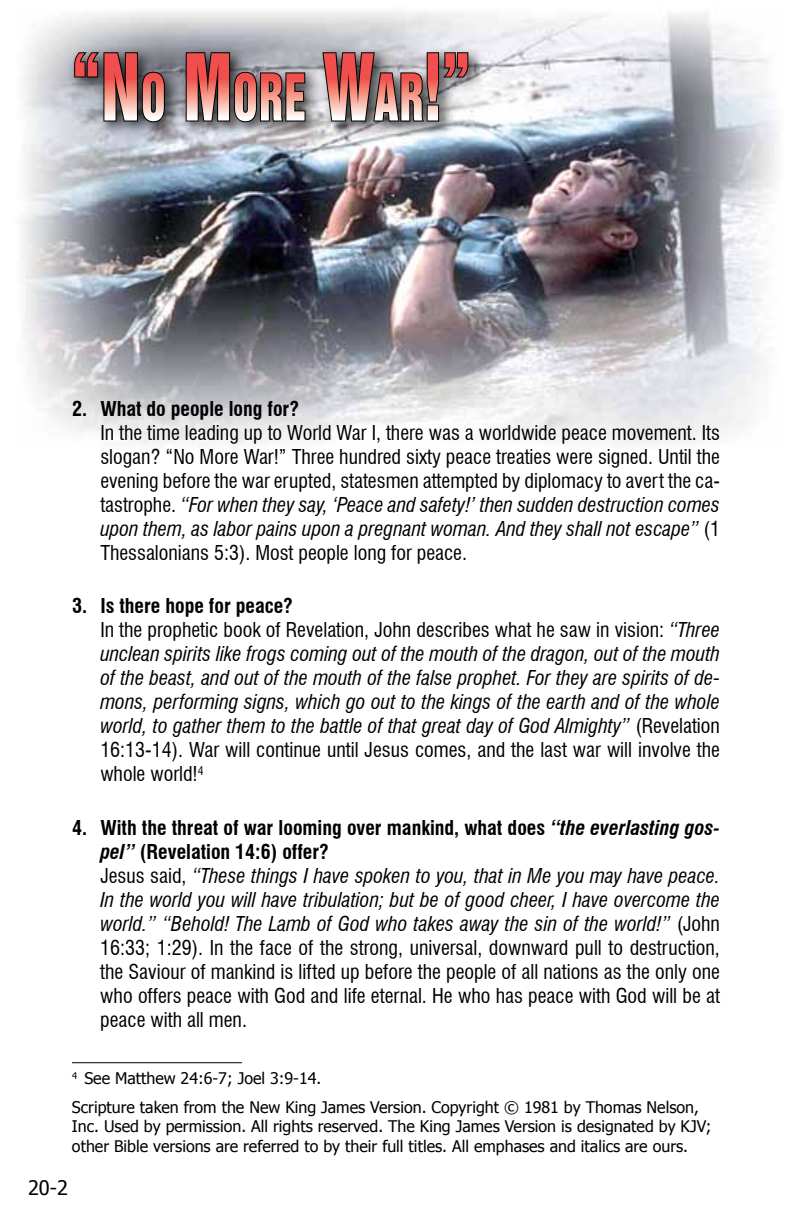
<style>
.page{position:relative;width:792px;height:1224px;background:#fff}
.page>*{position:absolute;margin:0;border:0;box-sizing:border-box;transform-origin:0 0}
.t1{font:84px "Swiss 921 BT Regular A";color:#fff;scale:.75 1}
.t2{font:condensed 20px/24px "Swiss 721 BT";color:#000;text-align:justify}
.t3{font:italic condensed 20px/24px "Swiss 721 BT";color:#000}
.t4{font:700 condensed 20px "Swiss 721 BT";color:#000}
.t5{font:20px "Tahoma";color:#000}
.t6{font:16px/28.8px "Tahoma";color:#000}
.s1{font-size:58.8px}
.s2{font-style:italic}
.s3{font-weight:700;font-style:normal}
.s4{font-style:normal}
.s5{font-weight:700}
.s6{font-weight:700;font-style:italic}
</style>
<div class="page">
<img style="left:21px;top:12px;width:757px;height:434px">
<hr style="left:72px;top:1062px;width:170px;height:1px;background:#000">
<div style="left:68px;top:45px;width:418px;height:94px;background:#000;opacity:.75"></div>
<svg style="left:73px;top:18px;width:93px;height:147px;background:#8b8d92"></svg>
<svg style="left:185px;top:12px;width:122px;height:123px;background:#7f8084"></svg>
<svg style="left:321px;top:18px;width:149px;height:130px;background:#9a9b9e"></svg>
<h1 class="t1" style="left:72px;top:33px;width:533px">“N<span class="s1">O</span> M<span class="s1">ORE</span> W<span class="s1">AR</span>!”</h1>
<p class="t4" style="left:72px;top:396px;width:229px">2. What do people long for?</p>
<p class="t2" style="left:100px;top:420px;width:621px">In the time leading up to World War I, there was a worldwide peace movement. Its slogan? “No More War!” Three hundred sixty peace treaties were signed. Until the evening before the war erupted, statesmen attempted by diplomacy to avert the ca&shy;tastrophe. <span class="s2">“For when they say, ‘Peace and safety!’ then sudden destruction comes upon them, as labor pains upon a pregnant woman. And they shall not escape”</span> (1<br>Thessalonians 5:3). Most people long for peace.</p>
<p class="t3" style="left:100px;top:594px;width:621px;text-indent:-28px"><span class="s3">3. Is there hope for peace?<br></span><span class="s4">In the prophetic book of Revelation, John describes what he saw in vision:</span> “Three unclean spirits like frogs coming out of the mouth of the dragon, out of the mouth of the beast, and out of the mouth of the false prophet. For they are spirits of de&shy;mons, performing signs, which go out to the kings of the earth and of the whole world, to gather them to the battle of that great day of God Almighty” <span class="s4">(Revelation 16:13-14). War will continue until Jesus comes, and the last war will involve the whole world!</span><sup>4</sup></p>
<p class="t2" style="left:100px;top:816px;width:621px;text-align:left;text-indent:-28px"><span class="s5">4. With the threat of war looming over mankind, what does</span> <span class="s6">“the everlasting gos&shy;pel”</span> <span class="s5">(Revelation 14:6) offer?<br></span>Jesus said, <span class="s2">“These things I have spoken to you, that in Me you may have peace.<br>In the world you will have tribulation; but be of good cheer, I have overcome the world.” “Behold! The Lamb of God who takes away the sin of the world!”</span> (John 16:33; 1:29). In the face of the strong, universal, downward pull to destruction, the Saviour of mankind is lifted up before the people of all nations as the only one who offers peace with God and life eternal. He who has peace with God will be at peace with all men.</p>
<p class="t6" style="left:72px;top:1064px;width:629px"><sup>4</sup> See Matthew 24:6-7; Joel 3:9-14.<br>Scripture taken from the New King James Version. Copyright © 1981 by Thomas Nelson,</p>
<p class="t6" style="left:72px;top:1116px;width:641px;line-height:19.2px">Inc. Used by permission. All rights reserved. The King James Version is designated by KJV; other Bible versions are referred to by their full titles. All emphases and italics are ours.</p>
<p class="t5" style="left:28px;top:1175px;width:42px">20-2</p>
</div>
